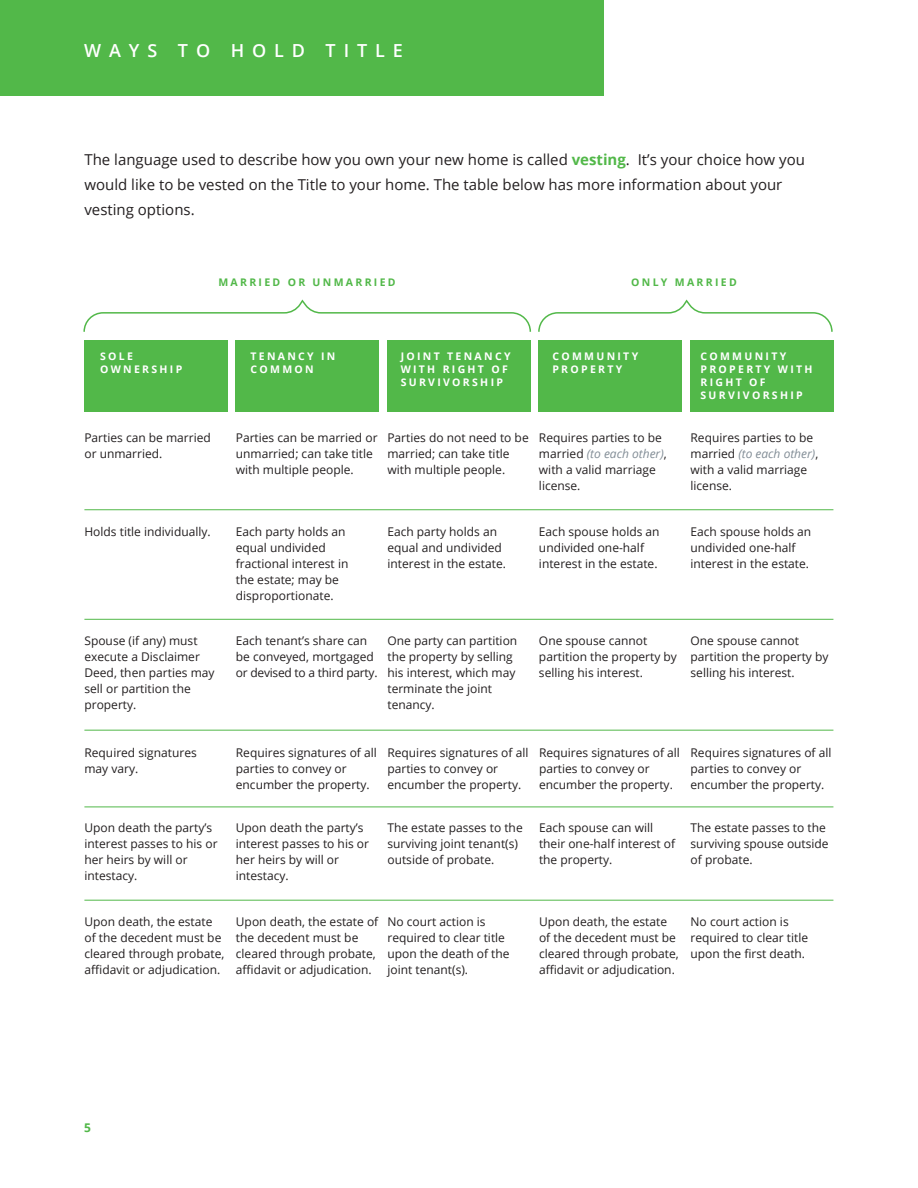
<style>
.page{position:relative;width:918px;height:1188px;background:#fff}
.page>*{position:absolute;margin:0;border:0;box-sizing:border-box;transform-origin:0 0}
.t1{font:600 18px "Open Sans";letter-spacing:.44em;color:#fff}
.t2{font:15px/25px "Open Sans";color:#231f20}
.t3{font:12px/16px "Open Sans";color:#231f20}
.t4{font:700 12px "Open Sans";color:#52b849}
.t5{font:700 10.5px/13px "Open Sans";letter-spacing:.22em;color:#fff}
.t6{font:700 10.5px "Open Sans";letter-spacing:.22em;color:#52b849}
.s1{font-weight:700;color:#52b849}
.s2{font-style:italic;color:#828d96}
</style>
<div class="page">
<div style="left:0;top:0;width:604px;height:96px;background:#52b849"></div>
<div style="left:84px;top:340px;width:143px;height:71px;background:#52b849"></div>
<div style="left:236px;top:340px;width:143px;height:71px;background:#52b849"></div>
<div style="left:387px;top:340px;width:143px;height:71px;background:#52b849"></div>
<div style="left:539px;top:340px;width:143px;height:71px;background:#52b849"></div>
<div style="left:690px;top:340px;width:144px;height:71px;background:#52b849"></div>
<hr style="left:84px;top:509px;width:749px;height:1px;background:#52b849">
<hr style="left:84px;top:619px;width:749px;height:1px;background:#52b849">
<hr style="left:84px;top:730px;width:749px;height:1px;background:#52b849">
<hr style="left:84px;top:807px;width:749px;height:1px;background:#52b849">
<hr style="left:84px;top:900px;width:749px;height:1px;background:#52b849">
<svg style="left:83px;top:299px;width:750px;height:33px"></svg>
<h1 class="t1" style="left:84px;top:38px;width:320px">WAYS TO HOLD TITLE</h1>
<p class="t2" style="left:84px;top:147px;width:722px">The language used to describe how you own your new home is called <span class="s1">vesting</span>. It’s your choice how you would like to be vested on the Title to your home. The table below has more information about your vesting options.</p>
<p class="t5" style="left:100px;top:349px;width:84px">SOLE<br>OWNERSHIP</p>
<p class="t6" style="left:218px;top:275px;width:179px">MARRIED OR UNMARRIED</p>
<p class="t6" style="left:631px;top:275px;width:107px">ONLY MARRIED</p>
<p class="t5" style="left:250px;top:349px;width:87px">TENANCY IN<br>COMMON</p>
<p class="t5" style="left:401px;top:349px;width:111px">JOINT TENANCY<br>WITH RIGHT OF<br>SURVIVORSHIP</p>
<p class="t5" style="left:552px;top:349px;width:87px">COMMUNITY<br>PROPERTY</p>
<p class="t5" style="left:700px;top:349px;width:114px">COMMUNITY<br>PROPERTY WITH<br>RIGHT OF<br>SURVIVORSHIP</p>
<p class="t3" style="left:84px;top:430px;width:128px">Parties can be married or unmarried.</p>
<p class="t3" style="left:236px;top:430px;width:143px">Parties can be married or unmarried; can take title with multiple people.</p>
<p class="t3" style="left:387px;top:430px;width:143px">Parties do not need to be married; can take title with multiple people.</p>
<p class="t3" style="left:539px;top:430px;width:129px">Requires parties to be married <span class="s2">(to each other)</span>, with a valid marriage license.</p>
<p class="t3" style="left:691px;top:430px;width:129px">Requires parties to be married <span class="s2">(to each other)</span>, with a valid marriage license.</p>
<p class="t3" style="left:84px;top:523px;width:128px">Holds title individually.</p>
<p class="t3" style="left:236px;top:523px;width:114px">Each party holds an equal undivided fractional interest in the estate; may be disproportionate.</p>
<p class="t3" style="left:387px;top:523px;width:120px">Each party holds an equal and undivided interest in the estate.</p>
<p class="t3" style="left:539px;top:523px;width:122px">Each spouse holds an undivided one-half interest in the estate.</p>
<p class="t3" style="left:691px;top:523px;width:122px">Each spouse holds an undivided one-half interest in the estate.</p>
<p class="t3" style="left:84px;top:633px;width:132px">Spouse (if any) must execute a Disclaimer<br>Deed, then parties may sell or partition the property.</p>
<p class="t3" style="left:236px;top:633px;width:143px">Each tenant’s share can be conveyed, mortgaged or devised to a third party.</p>
<p class="t3" style="left:387px;top:633px;width:131px">One party can partition the property by selling his interest, which may terminate the joint tenancy.</p>
<p class="t3" style="left:539px;top:633px;width:139px">One spouse cannot partition the property by selling his interest.</p>
<p class="t3" style="left:691px;top:633px;width:139px">One spouse cannot partition the property by selling his interest.</p>
<p class="t3" style="left:84px;top:744px;width:114px">Required signatures may vary.</p>
<p class="t3" style="left:236px;top:744px;width:143px">Requires signatures of all parties to convey or encumber the property.</p>
<p class="t3" style="left:387px;top:744px;width:143px">Requires signatures of all parties to convey or encumber the property.</p>
<p class="t3" style="left:539px;top:744px;width:143px">Requires signatures of all parties to convey or encumber the property.</p>
<p class="t3" style="left:691px;top:744px;width:143px">Requires signatures of all parties to convey or encumber the property.</p>
<p class="t3" style="left:84px;top:819px;width:135px">Upon death the party’s interest passes to his or her heirs by will or intestacy.</p>
<p class="t3" style="left:236px;top:819px;width:135px">Upon death the party’s interest passes to his or her heirs by will or intestacy.</p>
<p class="t3" style="left:387px;top:819px;width:137px">The estate passes to the surviving joint tenant(s) outside of probate.</p>
<p class="t3" style="left:539px;top:819px;width:138px">Each spouse can will their one-half interest of the property.</p>
<p class="t3" style="left:691px;top:819px;width:140px">The estate passes to the surviving spouse outside of probate.</p>
<p class="t3" style="left:84px;top:914px;width:141px">Upon death, the estate of the decedent must be cleared through probate, affidavit or adjudication.</p>
<p class="t3" style="left:236px;top:914px;width:144px">Upon death, the estate of the decedent must be cleared through probate, affidavit or adjudication.</p>
<p class="t3" style="left:387px;top:914px;width:124px">No court action is required to clear title upon the death of the joint tenant(s).</p>
<p class="t3" style="left:539px;top:914px;width:141px">Upon death, the estate of the decedent must be cleared through probate, affidavit or adjudication.</p>
<p class="t3" style="left:691px;top:914px;width:119px">No court action is required to clear title upon the first death.</p>
<p class="t4" style="left:84px;top:1119px;width:8px">5</p>
</div>
